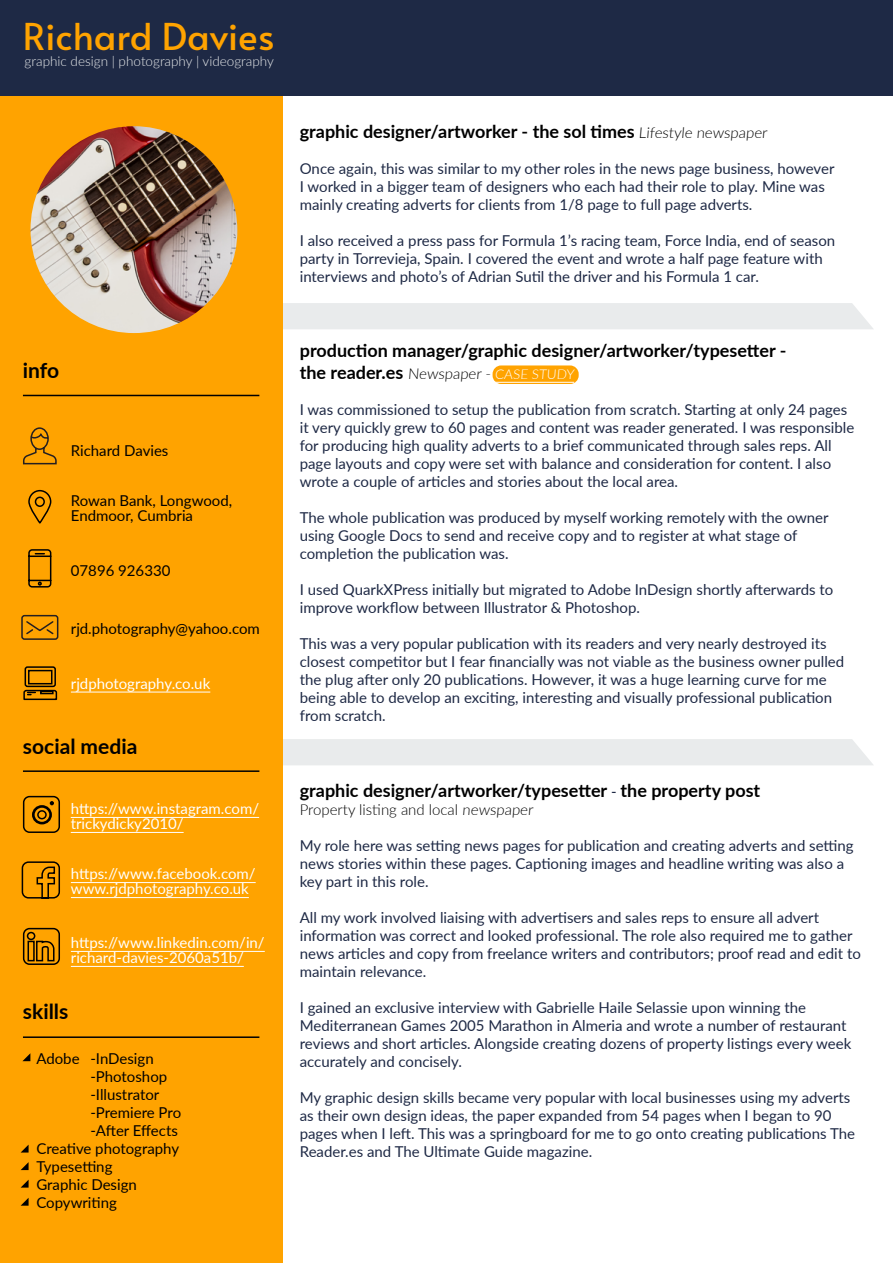
<style>
.page{position:relative;width:893px;height:1263px;background:#fff}
.page>*{position:absolute;margin:0;border:0;box-sizing:border-box;transform-origin:0 0}
.t1{font:36.9px "Alata";color:#ffa300}
.t2{font:700 21px "Lato";color:#000}
.t3{font:700 18px/21.6px "Lato";color:#000}
.t4{font:15px/18px "Lato";color:#1e2945}
.t5{font:15px/15px "Lato";color:#000}
.t6{font:15px/15px "Lato";color:#fff}
.t7{font:300 15px "Lato";color:#000}
.t8{font:300 13.5px "Lato";color:#e9ebec}
.s1{font-weight:300;font-size:15px}
.s2{font-weight:300;font-size:13.5px;color:#fff}
.s3{font-weight:400;font-size:15px;color:#1e2945}
</style>
<div class="page">
<div style="left:282px;top:303px;width:591px;height:26px;background:#e9ebec"></div>
<div style="left:282px;top:739px;width:591px;height:26px;background:#e9ebec"></div>
<div style="left:493px;top:365px;width:86px;height:19px;background:#ffa300;border-radius:9px"></div>
<hr style="left:495px;top:382px;width:79px;height:1px;background:#fff">
<div style="left:0;top:93px;width:282px;height:1170px;background:#ffa300"></div>
<svg style="left:23px;top:669px;width:35px;height:32px"></svg>
<div style="left:25px;top:666px;width:31px;height:21px;border:2px solid #000;border-radius:2px"></div>
<svg style="left:28px;top:489px;width:24px;height:35px"></svg>
<div style="left:23px;top:796px;width:37px;height:37px;border:2px solid #000;border-radius:6px"></div>
<div style="left:23px;top:928px;width:37px;height:37px;border:2px solid #000;border-radius:6px"></div>
<svg style="left:21px;top:614px;width:38px;height:26px"></svg>
<svg style="left:28px;top:549px;width:24px;height:39px"></svg>
<svg style="left:23px;top:427px;width:34px;height:38px"></svg>
<hr style="left:71px;top:951px;width:194px;height:1px;background:#fff">
<hr style="left:71px;top:966px;width:173px;height:1px;background:#fff">
<hr style="left:71px;top:882px;width:185px;height:1px;background:#fff">
<hr style="left:71px;top:897px;width:178px;height:1px;background:#fff">
<hr style="left:71px;top:817px;width:188px;height:1px;background:#fff">
<hr style="left:71px;top:832px;width:113px;height:1px;background:#fff">
<hr style="left:71px;top:692px;width:139px;height:1px;background:#fff">
<img style="left:31px;top:126px;width:206px;height:207px;border-radius:103px">
<hr style="left:23px;top:395px;width:236px;height:1px;background:#000">
<hr style="left:23px;top:770px;width:236px;height:2px;background:#000">
<hr style="left:23px;top:1036px;width:236px;height:2px;background:#000">
<svg style="left:21px;top:801px;width:39px;height:161px"></svg>
<div style="left:0;top:0;width:893px;height:96px;background:#1e2945"></div>
<svg style="left:22px;top:1053px;width:8px;height:8px"></svg>
<svg style="left:21px;top:1144px;width:8px;height:8px"></svg>
<svg style="left:21px;top:1162px;width:8px;height:8px"></svg>
<svg style="left:21px;top:1180px;width:8px;height:7px"></svg>
<svg style="left:21px;top:1198px;width:8px;height:8px"></svg>
<h1 class="t1" style="left:23px;top:4px;width:253px">Richard Davies</h1>
<p class="t8" style="left:25px;top:51px;width:251px">graphic design | photography | videography</p>
<h2 class="t2" style="left:23px;top:355px;width:38px">info</h2>
<p class="t5" style="left:71px;top:443px;width:99px">Richard Davies</p>
<p class="t5" style="left:71px;top:493px;width:163px">Rowan Bank, Longwood,<br>Endmoor, Cumbria</p>
<p class="t5" style="left:71px;top:562px;width:101px">07896 926330</p>
<p class="t5" style="left:71px;top:620px;width:190px">rjd.photography@yahoo.com</p>
<p class="t6" style="left:71px;top:675px;width:141px">rjdphotography.co.uk</p>
<h2 class="t2" style="left:23px;top:731px;width:116px">social media</h2>
<p class="t6" style="left:71px;top:800px;width:190px">https://www.instagram.com/ trickydicky2010/</p>
<p class="t6" style="left:71px;top:865px;width:186px">https://www.facebook.com/ www.rjdphotography.co.uk</p>
<p class="t6" style="left:71px;top:934px;width:195px">https://www.linkedin.com/in/ richard-davies-2060a51b/</p>
<h2 class="t2" style="left:23px;top:996px;width:47px">skills</h2>
<p class="t5" style="left:36px;top:1050px;width:119px">Adobe -InDesign</p>
<p class="t5" style="left:90px;top:1068px;width:78px">-Photoshop</p>
<p class="t5" style="left:90px;top:1086px;width:70px">-Illustrator</p>
<p class="t5" style="left:90px;top:1104px;width:92px">-Premiere Pro</p>
<p class="t5" style="left:90px;top:1122px;width:89px">-After Effects</p>
<p class="t5" style="left:36px;top:1140px;width:144px">Creative photography</p>
<p class="t5" style="left:36px;top:1158px;width:78px">Typesetting</p>
<p class="t5" style="left:36px;top:1176px;width:102px">Graphic Design</p>
<p class="t5" style="left:36px;top:1194px;width:82px">Copywriting</p>
<p class="t3" style="left:300px;top:120px;width:471px">graphic designer/artworker - the sol times <span class="s1">Lifestyle newspaper</span></p>
<p class="t4" style="left:300px;top:159px;width:536px">Once again, this was similar to my other roles in the news page business, however<br>I worked in a bigger team of designers who each had their role to play. Mine was mainly creating adverts for clients from 1/8 page to full page adverts.</p>
<p class="t4" style="left:300px;top:231px;width:537px">I also received a press pass for Formula 1’s racing team, Force India, end of season party in Torrevieja, Spain. I covered the event and wrote a half page feature with interviews and photo’s of Adrian Sutil the driver and his Formula 1 car.</p>
<p class="t3" style="left:300px;top:339px;width:488px">production manager/graphic designer/artworker/typesetter - the reader.es <span class="s1">Newspaper -</span> <span class="s2">CASE STUDY</span></p>
<p class="t4" style="left:300px;top:400px;width:556px">I was commissioned to setup the publication from scratch. Starting at only 24 pages it very quickly grew to 60 pages and content was reader generated. I was responsible for producing high quality adverts to a brief communicated through sales reps. All page layouts and copy were set with balance and consideration for content. I also wrote a couple of articles and stories about the local area.</p>
<p class="t4" style="left:300px;top:508px;width:530px">The whole publication was produced by myself working remotely with the owner using Google Docs to send and receive copy and to register at what stage of completion the publication was.</p>
<p class="t4" style="left:300px;top:580px;width:535px">I used QuarkXPress initially but migrated to Adobe InDesign shortly afterwards to improve workflow between Illustrator &amp; Photoshop.</p>
<p class="t4" style="left:300px;top:634px;width:546px">This was a very popular publication with its readers and very nearly destroyed its closest competitor but I fear financially was not viable as the business owner pulled the plug after only 20 publications. However, it was a huge learning curve for me being able to develop an exciting, interesting and visually professional publication from scratch.</p>
<p class="t3" style="left:300px;top:778px;width:462px">graphic designer/artworker/typesetter <span class="s3">-</span> the property post</p>
<p class="t7" style="left:300px;top:799px;width:236px">Property listing and local newspaper</p>
<p class="t4" style="left:300px;top:836px;width:555px">My role here was setting news pages for publication and creating adverts and setting news stories within these pages. Captioning images and headline writing was also a key part in this role.</p>
<p class="t4" style="left:300px;top:908px;width:563px">All my work involved liaising with advertisers and sales reps to ensure all advert information was correct and looked professional. The role also required me to gather news articles and copy from freelance writers and contributors; proof read and edit to maintain relevance.</p>
<p class="t4" style="left:300px;top:998px;width:553px">I gained an exclusive interview with Gabrielle Haile Selassie upon winning the Mediterranean Games 2005 Marathon in Almeria and wrote a number of restaurant reviews and short articles. Alongside creating dozens of property listings every week accurately and concisely.</p>
<p class="t4" style="left:300px;top:1088px;width:557px">My graphic design skills became very popular with local businesses using my adverts as their own design ideas, the paper expanded from 54 pages when I began to 90 pages when I left. This was a springboard for me to go onto creating publications The Reader.es and The Ultimate Guide magazine.</p>
</div>
